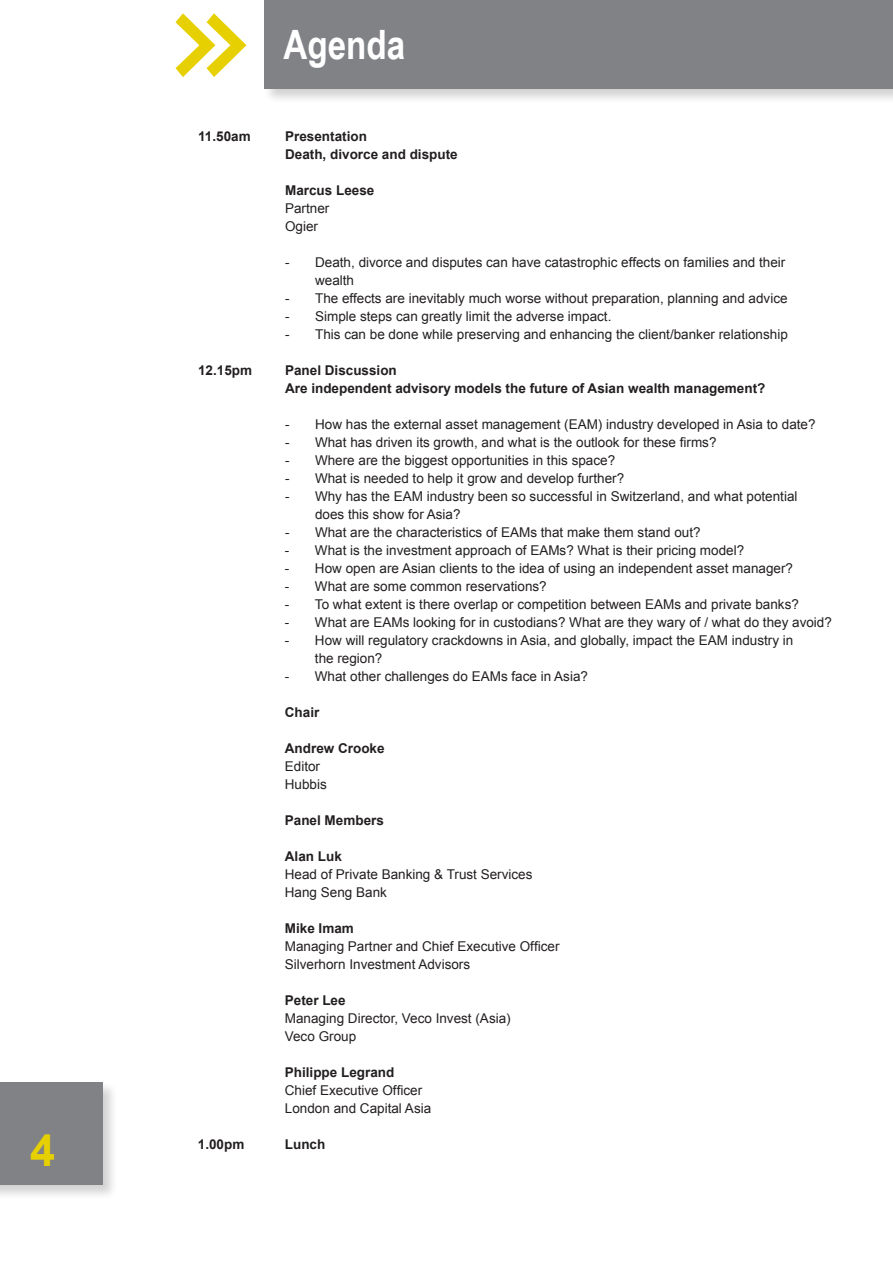
<style>
.page{position:relative;width:893px;height:1263px;background:#fff}
.page>*{position:absolute;margin:0;border:0;box-sizing:border-box;transform-origin:0 0}
.t1{font:700 45px "Arial";color:#e7d002}
.t2{font:700 40.5px "Arial Narrow";color:#fff}
.t3{font:13.5px/18px "Arial";color:#231f20}
.t4{font:700 13.5px/18px "Arial";color:#231f20}
</style>
<div class="page">
<div style="left:0;top:1081px;width:118px;height:120px;background:#231f20;opacity:.2"></div>
<div style="left:0;top:1082px;width:102px;height:103px;background:#808285"></div>
<hr style="left:892px;top:1082px;width:1px;height:103px;background:#808285">
<div style="left:263px;top:0;width:630px;height:104px;background:#231f20;opacity:.2"></div>
<div style="left:264px;top:0;width:629px;height:88px;background:#808285"></div>
<svg style="left:175px;top:13px;width:71px;height:64px"></svg>
<h1 class="t1" style="left:30px;top:1120px;width:27px">4</h1>
<h2 class="t2" style="left:283px;top:14px;width:123px">Agenda</h2>
<p class="t4" style="left:198px;top:127px;width:54px">11.50am</p>
<p class="t4" style="left:285px;top:127px;width:174px">Presentation<br>Death, divorce and dispute</p>
<p class="t4" style="left:285px;top:181px;width:91px">Marcus Leese</p>
<p class="t3" style="left:285px;top:199px;width:46px">Partner<br>Ogier</p>
<p class="t3" style="left:315px;top:253px;width:472px;text-indent:-30px">- Death, divorce and disputes can have catastrophic effects on families and their wealth</p>
<p class="t3" style="left:285px;top:289px;width:504px">- The effects are inevitably much worse without preparation, planning and advice</p>
<p class="t3" style="left:285px;top:307px;width:328px">- Simple steps can greatly limit the adverse impact.</p>
<p class="t3" style="left:285px;top:325px;width:504px">- This can be done while preserving and enhancing the client/banker relationship</p>
<p class="t4" style="left:198px;top:361px;width:56px">12.15pm</p>
<p class="t4" style="left:285px;top:361px;width:482px">Panel Discussion<br>Are independent advisory models the future of Asian wealth management?</p>
<p class="t3" style="left:285px;top:415px;width:532px">- How has the external asset management (EAM) industry developed in Asia to date?</p>
<p class="t3" style="left:285px;top:433px;width:433px">- What has driven its growth, and what is the outlook for these firms?</p>
<p class="t3" style="left:285px;top:451px;width:332px">- Where are the biggest opportunities in this space?</p>
<p class="t3" style="left:285px;top:469px;width:341px">- What is needed to help it grow and develop further?</p>
<p class="t3" style="left:315px;top:487px;width:484px;text-indent:-30px">- Why has the EAM industry been so successful in Switzerland, and what potential does this show for Asia?</p>
<p class="t3" style="left:285px;top:523px;width:417px">- What are the characteristics of EAMs that make them stand out?</p>
<p class="t3" style="left:285px;top:541px;width:461px">- What is the investment approach of EAMs? What is their pricing model?</p>
<p class="t3" style="left:285px;top:559px;width:510px">- How open are Asian clients to the idea of using an independent asset manager?</p>
<p class="t3" style="left:285px;top:577px;width:263px">- What are some common reservations?</p>
<p class="t3" style="left:285px;top:595px;width:515px">- To what extent is there overlap or competition between EAMs and private banks?</p>
<p class="t3" style="left:285px;top:613px;width:548px">- What are EAMs looking for in custodians? What are they wary of / what do they avoid?</p>
<p class="t3" style="left:315px;top:631px;width:480px;text-indent:-30px">- How will regulatory crackdowns in Asia, and globally, impact the EAM industry in the region?</p>
<p class="t3" style="left:285px;top:667px;width:305px">- What other challenges do EAMs face in Asia?</p>
<p class="t4" style="left:285px;top:703px;width:36px">Chair</p>
<p class="t4" style="left:285px;top:739px;width:101px">Andrew Crooke</p>
<p class="t3" style="left:285px;top:757px;width:44px">Editor<br>Hubbis</p>
<p class="t4" style="left:285px;top:811px;width:101px">Panel Members</p>
<p class="t4" style="left:285px;top:847px;width:59px">Alan Luk</p>
<p class="t3" style="left:285px;top:865px;width:249px">Head of Private Banking &amp; Trust Services<br>Hang Seng Bank</p>
<p class="t4" style="left:285px;top:919px;width:71px">Mike Imam</p>
<p class="t3" style="left:285px;top:937px;width:276px">Managing Partner and Chief Executive Officer<br>Silverhorn Investment Advisors</p>
<p class="t4" style="left:285px;top:991px;width:62px">Peter Lee</p>
<p class="t3" style="left:285px;top:1009px;width:227px">Managing Director, Veco Invest (Asia)<br>Veco Group</p>
<p class="t4" style="left:285px;top:1063px;width:111px">Philippe Legrand</p>
<p class="t3" style="left:285px;top:1081px;width:148px">Chief Executive Officer<br>London and Capital Asia</p>
<p class="t4" style="left:198px;top:1135px;width:48px">1.00pm</p>
<p class="t4" style="left:285px;top:1135px;width:42px">Lunch</p>
</div>
